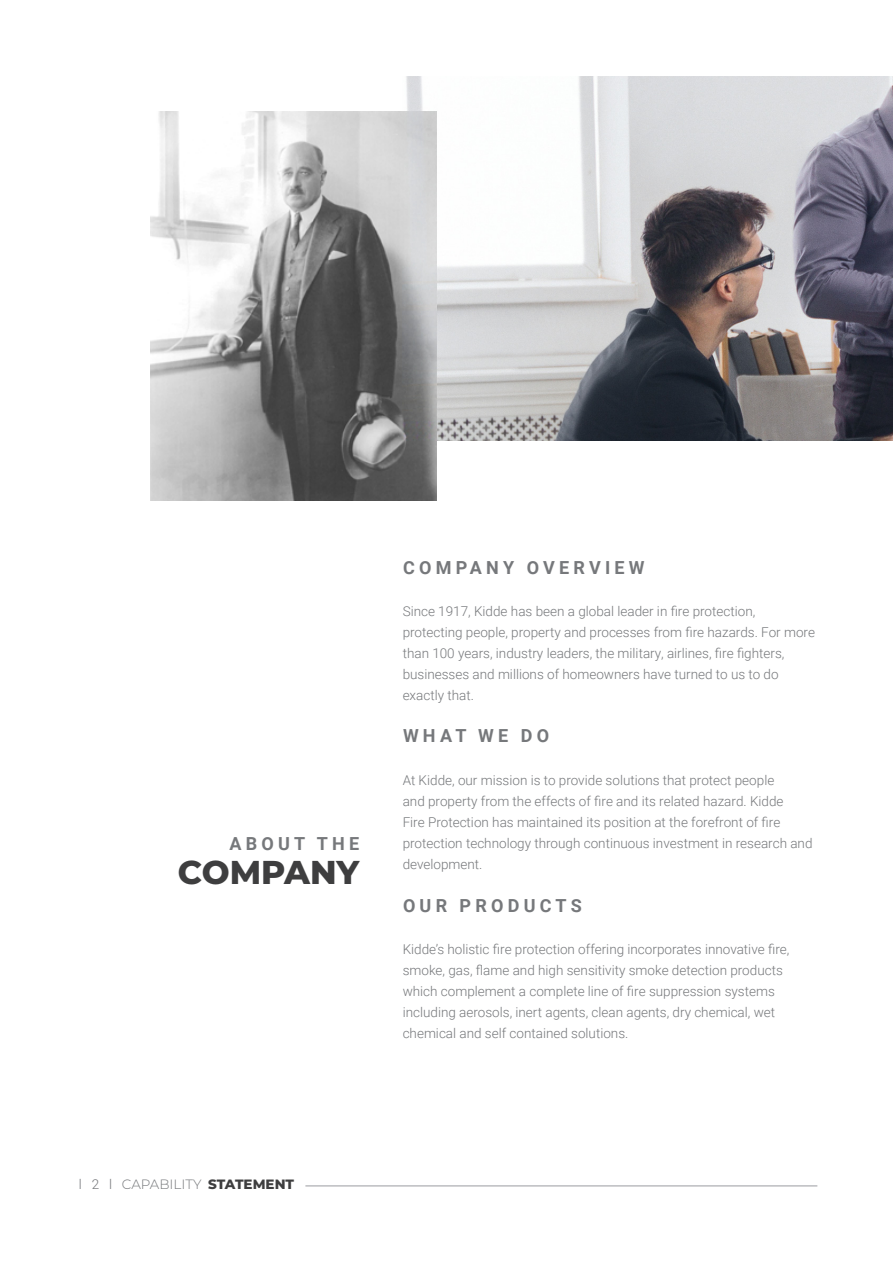
<style>
.page{position:relative;width:893px;height:1263px;background:#fff}
.page>*{position:absolute;margin:0;border:0;box-sizing:border-box;transform-origin:0 0}
.t1{font:800 33px "Montserrat";color:#3e3e3f}
.t2{font:700 18px "Roboto";letter-spacing:.235em;color:#76787b}
.t3{font:300 13.5px/21px "Roboto";color:#76787b}
.t4{font:300 13.5px "Montserrat";color:#76787b}
.s1{font-family:"Roboto"}
.s2{font-weight:800;color:#3e3e3f}
</style>
<div class="page">
<hr style="left:305px;top:1185px;width:512px;height:1px;background:#bcbdc0">
<img style="left:150px;top:111px;width:287px;height:389px">
<img style="left:403px;top:76px;width:490px;height:364px">
<p class="t2" style="left:229px;top:831px;width:131px">ABOUT THE</p>
<p class="t1" style="left:178px;top:848px;width:183px">COMPANY</p>
<p class="t2" style="left:403px;top:555px;width:243px">COMPANY OVERVIEW</p>
<p class="t3" style="left:403px;top:600px;width:414px">Since 1917, Kidde has been a global leader in fire protection, protecting people, property and processes from fire hazards. For more than 100 years, industry leaders, the military, airlines, fire fighters, businesses and millions of homeowners have turned to us to do exactly that.</p>
<p class="t2" style="left:403px;top:723px;width:148px">WHAT WE DO</p>
<p class="t3" style="left:403px;top:769px;width:411px">At Kidde, our mission is to provide solutions that protect people<br>and property from the effects of fire and its related hazard. Kidde<br>Fire Protection has maintained its position at the forefront of fire protection technology through continuous investment in research and development.</p>
<p class="t2" style="left:403px;top:892px;width:180px">OUR PRODUCTS</p>
<p class="t3" style="left:403px;top:938px;width:388px">Kidde’s holistic fire protection offering incorporates innovative fire, smoke, gas, flame and high sensitivity smoke detection products which complement a complete line of fire suppression systems including aerosols, inert agents, clean agents, dry chemical, wet chemical and self contained solutions.</p>
<p class="t4" style="left:79px;top:1175px;width:217px"><span class="s1">l 2 l</span> CAPABILITY <span class="s2">STATEMENT</span></p>
</div>
